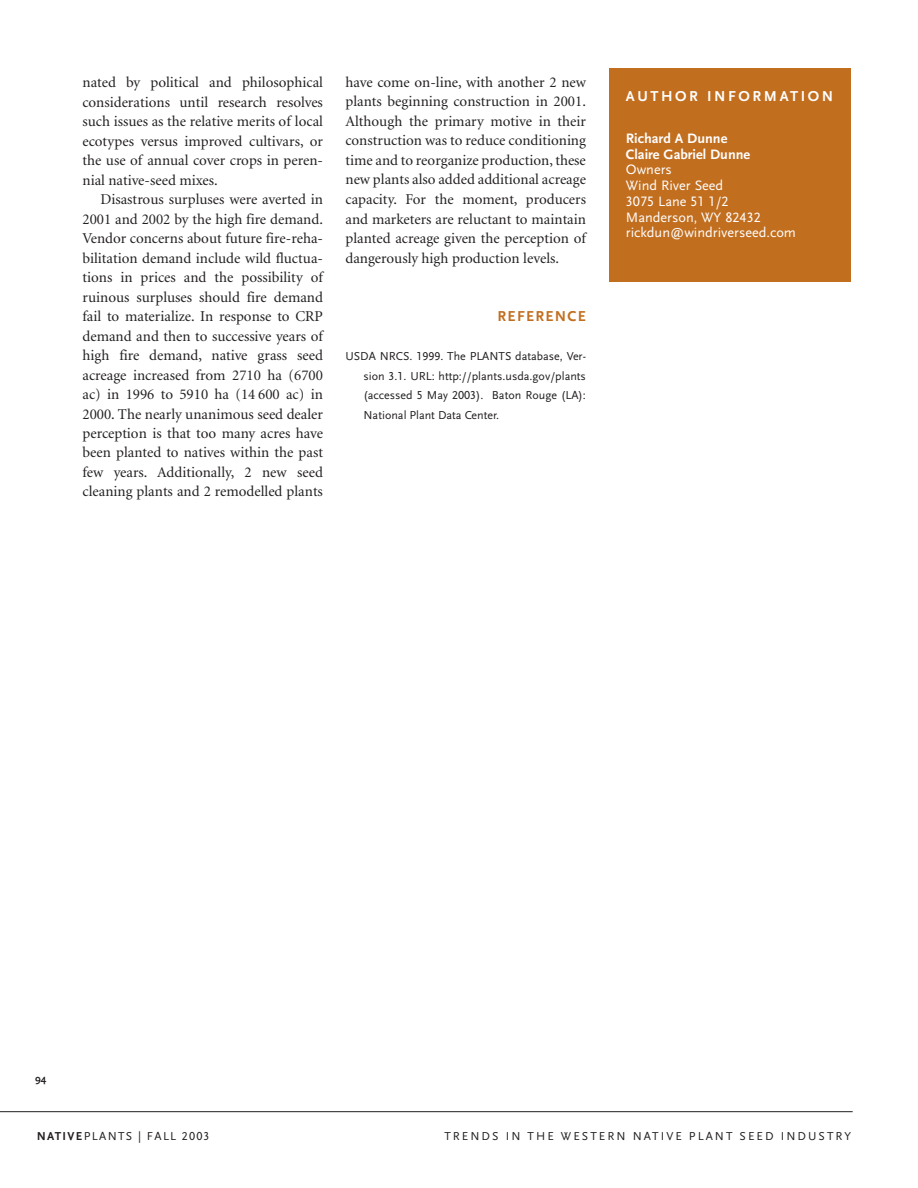
<style>
.page{position:relative;width:918px;height:1188px;background:#fff}
.page>*{position:absolute;margin:0;border:0;box-sizing:border-box;transform-origin:0 0}
.t1{font:15px/19.5px "Minion";color:#231f20;text-align:justify}
.t2{font:700 15px "Scala Sans";letter-spacing:.17em;color:#fff}
.t3{font:700 15px "Scala Sans";letter-spacing:.085em;color:#c26e1f}
.t4{font:14.25px/15.8px "Scala Sans";color:#fff}
.t5{font:700 14.25px/15.8px "Scala Sans";color:#fff}
.t6{font:14.25px "Scala Sans Caps";color:#fff}
.t7{font:12px/19.5px "Scala Sans";letter-spacing:.1em;color:#231f20;text-align:justify}
.t8{font:12px "Scala Sans";letter-spacing:.17em;color:#231f20}
.t9{font:700 10.5px "Scala Sans";color:#231f20}
.s1{font-family:"Scala Sans Caps"}
.s2{font-family:"Scala Sans"}
.s3{font-weight:700}
</style>
<div class="page">
<hr style="left:0;top:1111px;width:853px;height:1px;background:#231f20">
<div style="left:609px;top:69px;width:241px;height:213px;background:#c26e1f"></div>
<p class="t1" style="left:82px;top:74px;width:242px">nated by political and philosophical considerations until research resolves such issues as the relative merits of local ecotypes versus improved cultivars, or the use of annual cover crops in peren&shy;nial native-seed mixes.</p>
<p class="t1" style="left:82px;top:191px;width:242px;text-indent:18px">Disastrous surpluses were averted in 2001 and 2002 by the high fire demand.<br>Vendor concerns about future fire-reha&shy;bilitation demand include wild fluctua&shy;tions in prices and the possibility of ruinous surpluses should fire demand fail to materialize. In response to CRP demand and then to successive years of high fire demand, native grass seed acreage increased from 2710 ha (6700 ac) in 1996 to 5910 ha (14 600 ac) in 2000. The nearly unanimous seed dealer perception is that too many acres have been planted to natives within the past few years. Additionally, 2 new seed cleaning plants and 2 remodelled plants</p>
<p class="t1" style="left:345px;top:74px;width:242px">have come on-line, with another 2 new plants beginning construction in 2001.<br>Although the primary motive in their construction was to reduce conditioning time and to reorganize production, these new plants also added additional acreage capacity. For the moment, producers and marketers are reluctant to maintain planted acreage given the perception of dangerously high production levels.</p>
<p class="t3" style="left:498px;top:310px;width:90px">REFERENCE</p>
<p class="t7" style="left:364px;top:347px;width:224px;text-indent:-18px">USDA NRCS. <span class="s1">1999.</span> The PLANTS database, Ver&shy;sion <span class="s1">3.1</span>. URL: http://plants.usda.gov/plants (accessed <span class="s1">5</span> May <span class="s1">2003</span>). Baton Rouge (LA):<br>National Plant Data Center.</p>
<p class="t2" style="left:626px;top:91px;width:209px">AUTHOR INFORMATION</p>
<p class="t5" style="left:626px;top:132px;width:126px">Richard A Dunne<br>Claire Gabriel Dunne</p>
<p class="t4" style="left:626px;top:163px;width:99px">Owners<br>Wind River Seed</p>
<p class="t6" style="left:626px;top:193px;width:104px">3075 <span class="s2">Lane</span> 51 1/2</p>
<p class="t4" style="left:626px;top:210px;width:172px">Manderson, WY <span class="s1">82432 </span>rickdun@windriverseed.com</p>
<p class="t9" style="left:35px;top:1074px;width:13px">94</p>
<p class="t7" style="left:37px;top:1127px;width:174px"><span class="s3">NATIVE</span>PLANTS | FALL <span class="s1">2003</span></p>
<p class="t8" style="left:444px;top:1131px;width:408px">TRENDS IN THE WESTERN NATIVE PLANT SEED INDUSTRY</p>
</div>
